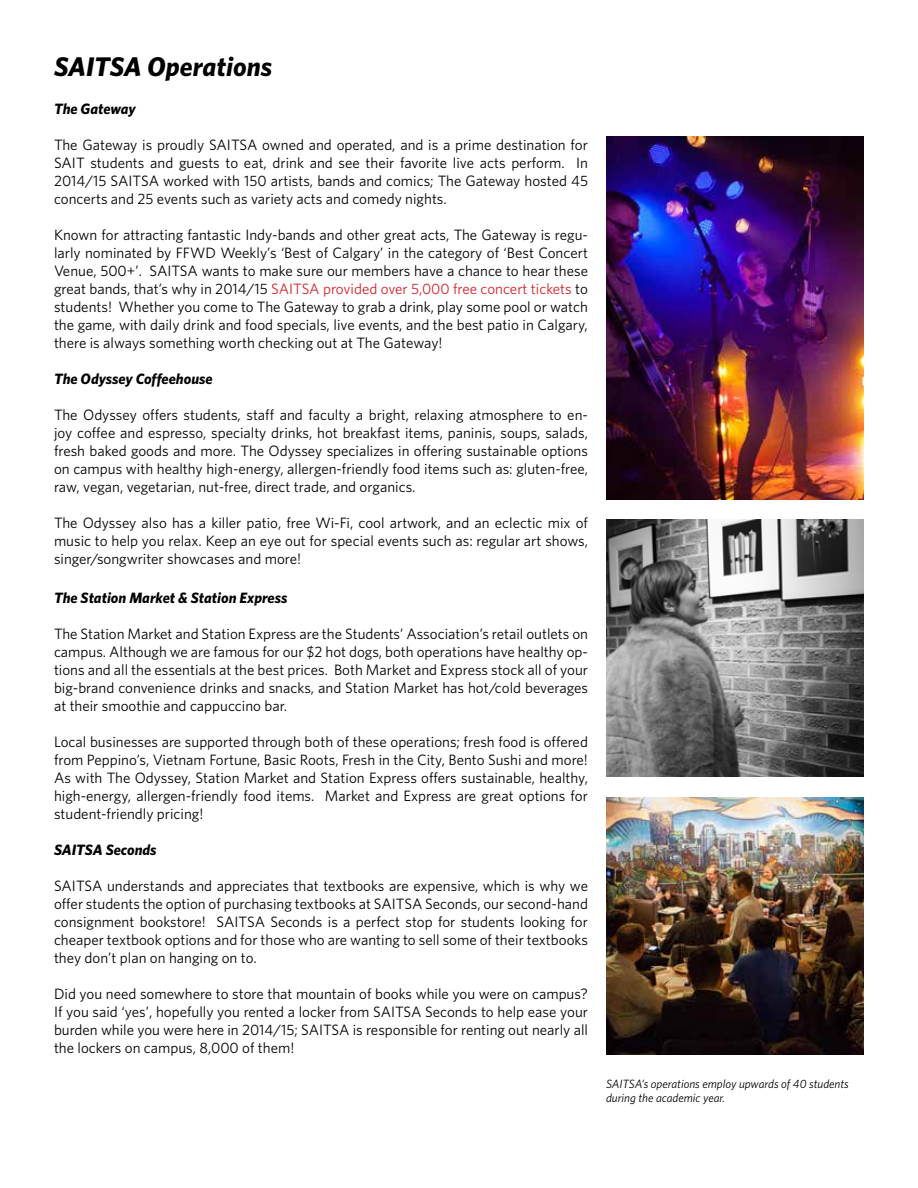
<style>
.page{position:relative;width:918px;height:1188px;background:#fff}
.page>*{position:absolute;margin:0;border:0;box-sizing:border-box;transform-origin:0 0}
.t1{font:italic 700 27px "Whitney HTF";color:#000}
.t2{font:15px/18px "Whitney HTF";color:#000;text-align:justify}
.t3{font:italic 700 15px "Whitney HTF";color:#000}
.t4{font:italic 12px/14.4px "Whitney HTF";color:#000}
.s1{color:#d2232a}
</style>
<div class="page">
<img style="left:606px;top:519px;width:258px;height:257px">
<img style="left:606px;top:136px;width:258px;height:363px">
<img style="left:606px;top:797px;width:258px;height:257px">
<h1 class="t1" style="left:54px;top:51px;width:220px">SAITSA Operations</h1>
<p class="t3" style="left:54px;top:100px;width:83px">The Gateway</p>
<p class="t2" style="left:54px;top:135px;width:536px">The Gateway is proudly SAITSA owned and operated, and is a prime destination for SAIT students and guests to eat, drink and see their favorite live acts perform. In 2014/15 SAITSA worked with 150 artists, bands and comics; The Gateway hosted 45 concerts and 25 events such as variety acts and comedy nights.</p>
<p class="t2" style="left:54px;top:225px;width:536px">Known for attracting fantastic Indy-bands and other great acts, The Gateway is regu&shy;larly nominated by FFWD Weekly’s ‘Best of Calgary’ in the category of ‘Best Concert Venue, 500+’. SAITSA wants to make sure our members have a chance to hear these great bands, that’s why in 2014/15 <span class="s1">SAITSA provided over 5,000 free concert tickets</span> to students! Whether you come to The Gateway to grab a drink, play some pool or watch the game, with daily drink and food specials, live events, and the best patio in Calgary, there is always something worth checking out at The Gateway!</p>
<p class="t3" style="left:54px;top:370px;width:160px">The Odyssey Coffeehouse</p>
<p class="t2" style="left:54px;top:405px;width:536px">The Odyssey offers students, staff and faculty a bright, relaxing atmosphere to en&shy;joy coffee and espresso, specialty drinks, hot breakfast items, paninis, soups, salads, fresh baked goods and more. The Odyssey specializes in offering sustainable options on campus with healthy high-energy, allergen-friendly food items such as: gluten-free, raw, vegan, vegetarian, nut-free, direct trade, and organics.</p>
<p class="t2" style="left:54px;top:513px;width:536px">The Odyssey also has a killer patio, free Wi-Fi, cool artwork, and an eclectic mix of music to help you relax. Keep an eye out for special events such as: regular art shows, singer/songwriter showcases and more!</p>
<p class="t3" style="left:54px;top:589px;width:235px">The Station Market &amp; Station Express</p>
<p class="t2" style="left:54px;top:625px;width:536px">The Station Market and Station Express are the Students’ Association’s retail outlets on campus. Although we are famous for our $2 hot dogs, both operations have healthy op&shy;tions and all the essentials at the best prices. Both Market and Express stock all of your big-brand convenience drinks and snacks, and Station Market has hot/cold beverages at their smoothie and cappuccino bar.</p>
<p class="t2" style="left:54px;top:733px;width:536px">Local businesses are supported through both of these operations; fresh food is offered from Peppino’s, Vietnam Fortune, Basic Roots, Fresh in the City, Bento Sushi and more!<br>As with The Odyssey, Station Market and Station Express offers sustainable, healthy, high-energy, allergen-friendly food items. Market and Express are great options for student-friendly pricing!</p>
<p class="t3" style="left:54px;top:841px;width:104px">SAITSA Seconds</p>
<p class="t2" style="left:54px;top:877px;width:536px">SAITSA understands and appreciates that textbooks are expensive, which is why we offer students the option of purchasing textbooks at SAITSA Seconds, our second-hand consignment bookstore! SAITSA Seconds is a perfect stop for students looking for cheaper textbook options and for those who are wanting to sell some of their textbooks they don’t plan on hanging on to.</p>
<p class="t2" style="left:54px;top:985px;width:536px">Did you need somewhere to store that mountain of books while you were on campus?<br>If you said ‘yes’, hopefully you rented a locker from SAITSA Seconds to help ease your burden while you were here in 2014/15; SAITSA is responsible for renting out nearly all the lockers on campus, 8,000 of them!</p>
<p class="t4" style="left:606px;top:1076px;width:244px">SAITSA’s operations employ upwards of 40 students during the academic year.</p>
</div>
